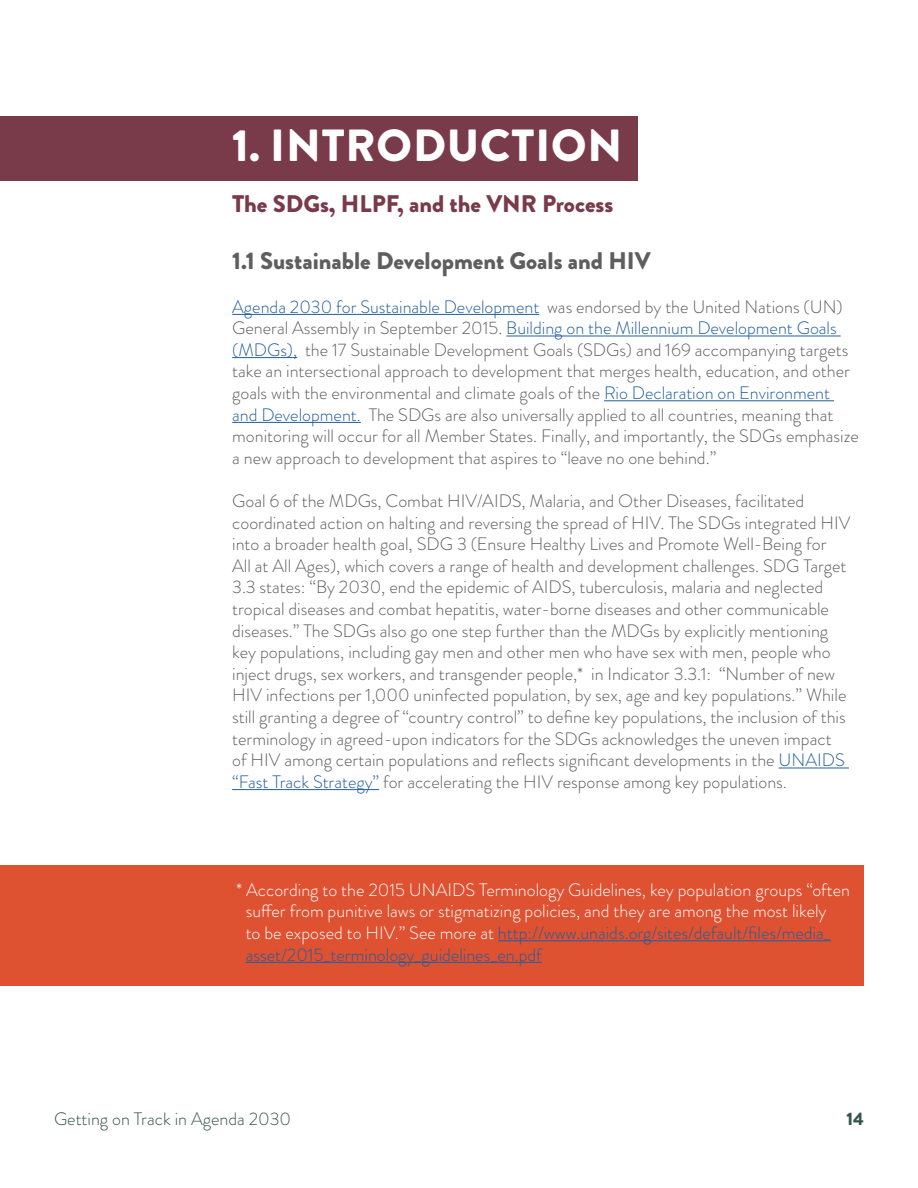
<style>
.page{position:relative;width:918px;height:1188px;background:#fff}
.page>*{position:absolute;margin:0;border:0;box-sizing:border-box;transform-origin:0 0}
.t1{font:900 45px "Brandon Grotesque";letter-spacing:.02em;color:#fff}
.t2{font:900 24px "Brandon Grotesque";color:#5e5e5e}
.t3{font:900 24px "Brandon Grotesque";color:#793a4a}
.t4{font:300 18px/21.6px "Brandon Grotesque";color:#5e5e5e}
.t5{font:300 18px/21.6px "Brandon Grotesque";color:#fff}
.t6{font:300 18px "Brandon Grotesque";color:#37554d}
.t7{font:900 18px "Brandon Grotesque";color:#37554d}
.s1{color:#215e9e}
</style>
<div class="page">
<div style="left:0;top:116px;width:637px;height:65px;background:#793a4a"></div>
<div style="left:0;top:865px;width:864px;height:121px;background:#de5131"></div>
<hr style="left:232px;top:314px;width:307px;height:1px;background:#215e9e">
<hr style="left:506px;top:336px;width:335px;height:1px;background:#215e9e">
<hr style="left:232px;top:357px;width:65px;height:1px;background:#215e9e">
<hr style="left:604px;top:400px;width:230px;height:1px;background:#215e9e">
<hr style="left:232px;top:422px;width:129px;height:1px;background:#215e9e">
<hr style="left:779px;top:768px;width:70px;height:1px;background:#215e9e">
<hr style="left:232px;top:789px;width:147px;height:1px;background:#215e9e">
<hr style="left:498px;top:940px;width:333px;height:1px;background:#215e9e">
<hr style="left:246px;top:962px;width:296px;height:1px;background:#215e9e">
<h1 class="t1" style="left:232px;top:114px;width:392px">1. INTRODUCTION</h1>
<h2 class="t3" style="left:232px;top:187px;width:383px">The SDGs, HLPF, and the VNR Process</h2>
<h2 class="t2" style="left:232px;top:244px;width:420px">1.1 Sustainable Development Goals and HIV</h2>
<p class="t4" style="left:232px;top:296px;width:628px"><span class="s1">Agenda 2030 for Sustainable Development</span> was endorsed by the United Nations (UN)<br>General Assembly in September 2015. <span class="s1">Building on the Millennium Development Goals (MDGs),</span> the 17 Sustainable Development Goals (SDGs) and 169 accompanying targets take an intersectional approach to development that merges health, education, and other goals with the environmental and climate goals of the <span class="s1">Rio Declaration on Environment and Development.</span> The SDGs are also universally applied to all countries, meaning that monitoring will occur for all Member States. Finally, and importantly, the SDGs emphasize a new approach to development that aspires to “leave no one behind.”</p>
<p class="t4" style="left:232px;top:490px;width:620px">Goal 6 of the MDGs, Combat HIV/AIDS, Malaria, and Other Diseases, facilitated coordinated action on halting and reversing the spread of HIV. The SDGs integrated HIV into a broader health goal, SDG 3 (Ensure Healthy Lives and Promote Well-Being for<br>All at All Ages), which covers a range of health and development challenges. SDG Target 3.3 states: “By 2030, end the epidemic of AIDS, tuberculosis, malaria and neglected tropical diseases and combat hepatitis, water-borne diseases and other communicable diseases.” The SDGs also go one step further than the MDGs by explicitly mentioning key populations, including gay men and other men who have sex with men, people who inject drugs, sex workers, and transgender people,* in Indicator 3.3.1: “Number of new HIV infections per 1,000 uninfected population, by sex, age and key populations.” While still granting a degree of “country control” to define key populations, the inclusion of this terminology in agreed-upon indicators for the SDGs acknowledges the uneven impact of HIV among certain populations and reflects significant developments in the <span class="s1">UNAIDS “Fast Track Strategy”</span> for accelerating the HIV response among key populations.</p>
<p class="t5" style="left:246px;top:879px;width:606px;text-indent:-10px">* According to the 2015 UNAIDS Terminology Guidelines, key population groups “often suffer from punitive laws or stigmatizing policies, and they are among the most likely<br>to be exposed to HIV.” See more at <span class="s1">http://www.unaids.org/sites/default/files/media_ asset/2015_terminology_guidelines_en.pdf</span></p>
<p class="t6" style="left:54px;top:1107px;width:239px">Getting on Track in Agenda 2030</p>
<p class="t7" style="left:846px;top:1106px;width:19px">14</p>
</div>
